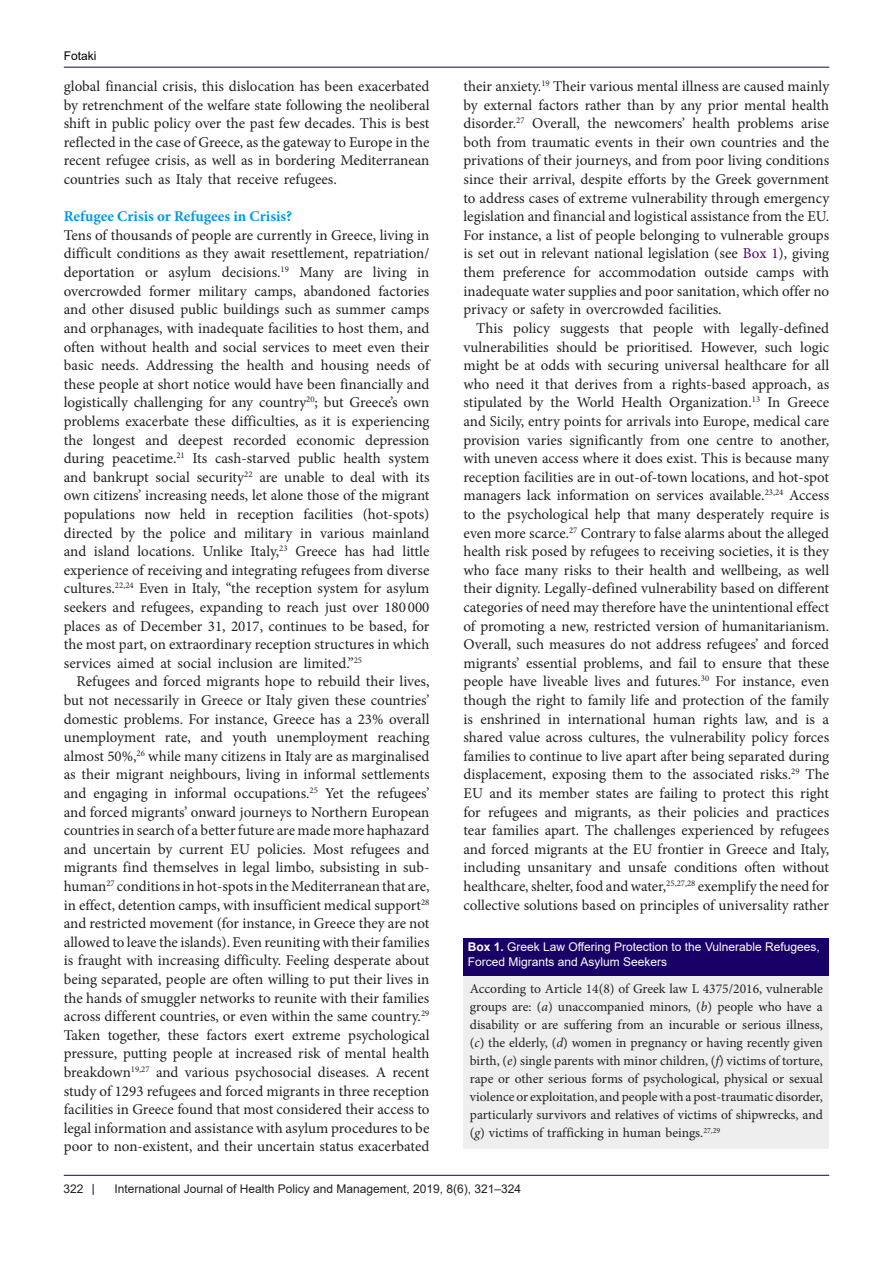
<style>
.page{position:relative;width:893px;height:1263px;background:#fff}
.page>*{position:absolute;margin:0;border:0;box-sizing:border-box;transform-origin:0 0}
.NoIndentNormal{font:15px/18.6px "Minion Pro";color:#231f20;text-align:justify}
.heading_1{font:700 15px "Minion Pro";color:#0099e5}
.t1{font:13.5px/18px "Minion Pro";color:#231f20;text-align:justify}
.t2{font:12px/15px "Arial";color:#fff}
.t3{font:12px "Arial";color:#231f20}
.t4{font:12px "Arial";color:#000001}
.s1{color:#4b0082}
.s2{font-weight:700}
.s3{font-style:italic}
</style>
<div class="page">
<hr style="left:64px;top:1175px;width:765px;height:1px;background:#190066">
<hr style="left:64px;top:67px;width:765px;height:1px;background:#190066">
<div style="left:463px;top:977px;width:366px;height:172px;background:#eee"></div>
<div style="left:463px;top:938px;width:366px;height:38px;background:#190066"></div>
<p class="t4" style="left:64px;top:48px;width:34px">Fotaki</p>
<p class="NoIndentNormal" style="left:64px;top:77px;width:367px">global financial crisis, this dislocation has been exacerbated by retrenchment of the welfare state following the neoliberal shift in public policy over the past few decades. This is best reflected in the case of Greece, as the gateway to Europe in the recent refugee crisis, as well as in bordering Mediterranean countries such as Italy that receive refugees.</p>
<p class="heading_1" style="left:64px;top:206px;width:230px">Refugee Crisis or Refugees in Crisis?</p>
<p class="NoIndentNormal" style="left:64px;top:226px;width:367px">Tens of thousands of people are currently in Greece, living in difficult conditions as they await resettlement, repatriation/ deportation or asylum decisions.<sup>19</sup> Many are living in overcrowded former military camps, abandoned factories and other disused public buildings such as summer camps and orphanages, with inadequate facilities to host them, and often without health and social services to meet even their basic needs. Addressing the health and housing needs of these people at short notice would have been financially and logistically challenging for any country<sup>20</sup>; but Greece’s own problems exacerbate these difficulties, as it is experiencing the longest and deepest recorded economic depression during peacetime.<sup>21</sup> Its cash-starved public health system and bankrupt social security<sup>22</sup> are unable to deal with its own citizens’ increasing needs, let alone those of the migrant populations now held in reception facilities (hot-spots) directed by the police and military in various mainland and island locations. Unlike Italy,<sup>23</sup> Greece has had little experience of receiving and integrating refugees from diverse cultures.<sup>22,24</sup> Even in Italy, “the reception system for asylum seekers and refugees, expanding to reach just over 180 000 places as of December 31, 2017, continues to be based, for the most part, on extraordinary reception structures in which services aimed at social inclusion are limited.”<sup>25</sup></p>
<p class="NoIndentNormal" style="left:64px;top:672px;width:367px;text-indent:13px">Refugees and forced migrants hope to rebuild their lives, but not necessarily in Greece or Italy given these countries’ domestic problems. For instance, Greece has a 23% overall unemployment rate, and youth unemployment reaching almost 50%,<sup>26</sup> while many citizens in Italy are as marginalised as their migrant neighbours, living in informal settlements and engaging in informal occupations.<sup>25</sup> Yet the refugees’ and forced migrants’ onward journeys to Northern European countries in search of a better future are made more haphazard and uncertain by current EU policies. Most refugees and migrants find themselves in legal limbo, subsisting in sub&shy;human<sup>27</sup> conditions in hot-spots in the Mediterranean that are, in effect, detention camps, with insufficient medical support<sup>28 </sup>and restricted movement (for instance, in Greece they are not allowed to leave the islands). Even reuniting with their families is fraught with increasing difficulty. Feeling desperate about being separated, people are often willing to put their lives in the hands of smuggler networks to reunite with their families across different countries, or even within the same country.<sup>29<br></sup>Taken together, these factors exert extreme psychological pressure, putting people at increased risk of mental health breakdown<sup>19,27</sup> and various psychosocial diseases. A recent study of 1293 refugees and forced migrants in three reception facilities in Greece found that most considered their access to legal information and assistance with asylum procedures to be poor to non-existent, and their uncertain status exacerbated</p>
<p class="NoIndentNormal" style="left:463px;top:77px;width:367px">their anxiety.<sup>19</sup> Their various mental illness are caused mainly by external factors rather than by any prior mental health disorder.<sup>27</sup> Overall, the newcomers’ health problems arise both from traumatic events in their own countries and the privations of their journeys, and from poor living conditions since their arrival, despite efforts by the Greek government to address cases of extreme vulnerability through emergency legislation and financial and logistical assistance from the EU.<br>For instance, a list of people belonging to vulnerable groups is set out in relevant national legislation (see <span class="s1">Box 1</span>), giving them preference for accommodation outside camps with inadequate water supplies and poor sanitation, which offer no privacy or safety in overcrowded facilities.</p>
<p class="NoIndentNormal" style="left:463px;top:319px;width:367px;text-indent:13px">This policy suggests that people with legally-defined vulnerabilities should be prioritised. However, such logic might be at odds with securing universal healthcare for all who need it that derives from a rights-based approach, as stipulated by the World Health Organization.<sup>13</sup> In Greece and Sicily, entry points for arrivals into Europe, medical care provision varies significantly from one centre to another, with uneven access where it does exist. This is because many reception facilities are in out-of-town locations, and hot-spot managers lack information on services available.<sup>23,24</sup> Access to the psychological help that many desperately require is even more scarce.<sup>27</sup> Contrary to false alarms about the alleged health risk posed by refugees to receiving societies, it is they who face many risks to their health and wellbeing, as well their dignity. Legally-defined vulnerability based on different categories of need may therefore have the unintentional effect of promoting a new, restricted version of humanitarianism.<br>Overall, such measures do not address refugees’ and forced migrants’ essential problems, and fail to ensure that these people have liveable lives and futures.<sup>30</sup> For instance, even though the right to family life and protection of the family is enshrined in international human rights law, and is a shared value across cultures, the vulnerability policy forces families to continue to live apart after being separated during displacement, exposing them to the associated risks.<sup>29</sup> The EU and its member states are failing to protect this right for refugees and migrants, as their policies and practices tear families apart. The challenges experienced by refugees and forced migrants at the EU frontier in Greece and Italy, including unsanitary and unsafe conditions often without healthcare, shelter, food and water,<sup>25,27,28</sup> exemplify the need for collective solutions based on principles of universality rather</p>
<p class="t2" style="left:468px;top:939px;width:354px"><span class="s2">Box 1.</span> Greek Law Offering Protection to the Vulnerable Refugees,<br>Forced Migrants and Asylum Seekers</p>
<p class="t1" style="left:470px;top:980px;width:354px">According to Article 14(8) of Greek law L 4375/2016, vulnerable groups are: (<span class="s3">a</span>) unaccompanied minors, (<span class="s3">b</span>) people who have a disability or are suffering from an incurable or serious illness, (<span class="s3">c</span>) the elderly, (<span class="s3">d</span>) women in pregnancy or having recently given birth, (<span class="s3">e</span>) single parents with minor children, (<span class="s3">f</span>) victims of torture, rape or other serious forms of psychological, physical or sexual violence or exploitation, and people with a post-traumatic disorder, particularly survivors and relatives of victims of shipwrecks, and (<span class="s3">g</span>) victims of trafficking in human beings.<sup>27,29</sup></p>
<p class="t3" style="left:64px;top:1180px;width:22px">322</p>
<p class="t3" style="left:114px;top:1180px;width:408px">International Journal of Health Policy and Management, 2019, 8(6), 321–324</p>
</div>
